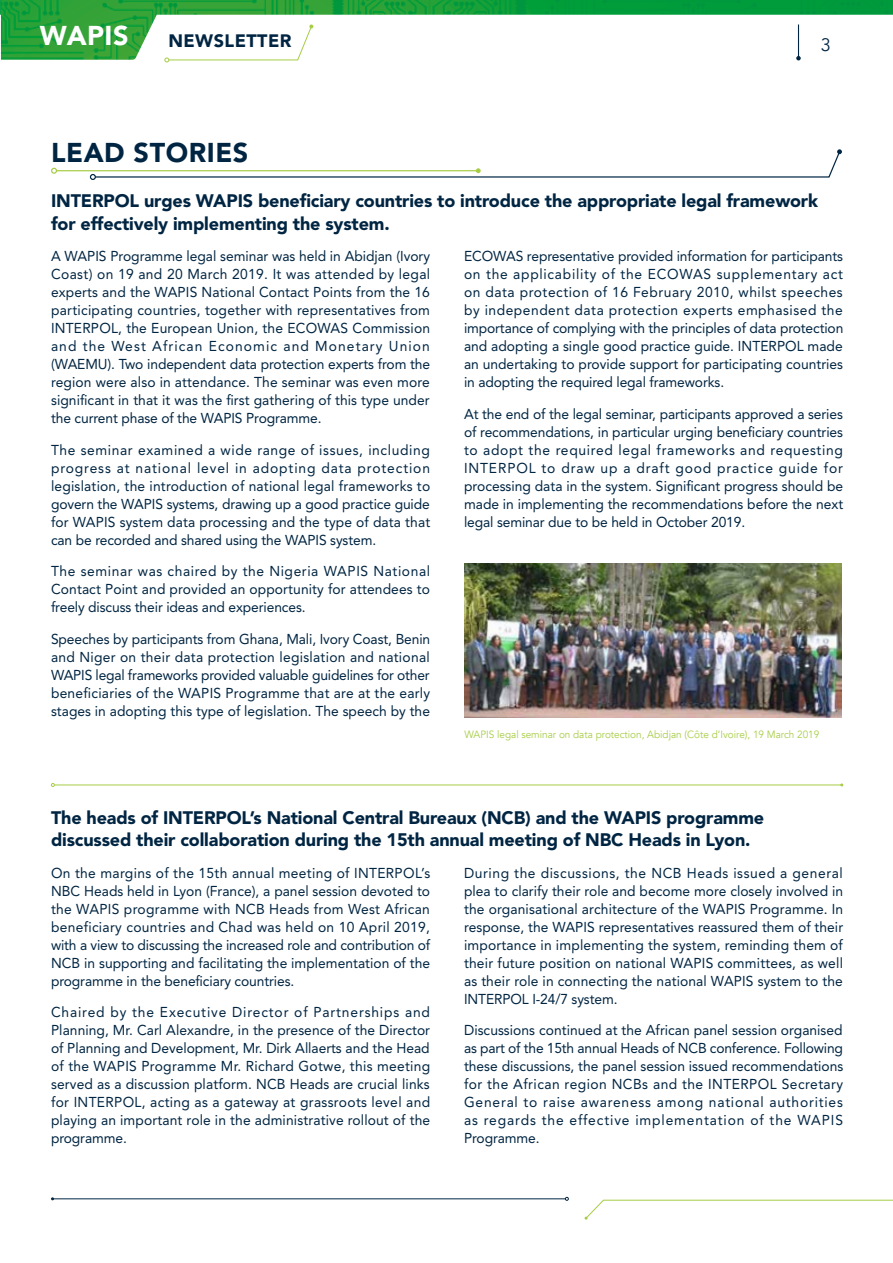
<style>
.page{position:relative;width:893px;height:1263px;background:#fff}
.page>*{position:absolute;margin:0;border:0;box-sizing:border-box;transform-origin:0 0}
.Header_2{font:900 27px "Avenir LT Std";letter-spacing:.02em;color:#002542}
.t1{font:900 27px "Avenir LT Std";letter-spacing:.015em;color:#fff}
.title_2_columns{font:900 18px/22.5px "Avenir LT Std";letter-spacing:-.01em;color:#002542}
.t2{font:900 18px "Avenir";letter-spacing:.025em;color:#002542}
.t3{font:18px "Avenir";color:#002542}
.TXT_2_column{font:14.25px/18px "Avenir LT Std";letter-spacing:-.01em;color:#002542;text-align:justify}
.Citation{font:10.5px "Avenir";color:#a7cd45;scale:.95 1}
</style>
<div class="page">
<img style="left:0;top:0;width:1px;height:59px">
<img style="left:1px;top:0;width:892px;height:60px">
<hr style="left:53px;top:1198px;width:512px;height:1px;background:#002542">
<svg style="left:565px;top:1197px;width:4px;height:4px"></svg>
<svg style="left:585px;top:1199px;width:308px;height:21px"></svg>
<hr style="left:798px;top:25px;width:1px;height:33px;background:#002542">
<svg style="left:796px;top:56px;width:5px;height:4px"></svg>
<svg style="left:164px;top:25px;width:149px;height:37px"></svg>
<hr style="left:56px;top:170px;width:422px;height:1px;background:#a7cd45">
<svg style="left:51px;top:168px;width:6px;height:6px"></svg>
<svg style="left:90px;top:149px;width:752px;height:31px"></svg>
<hr style="left:54px;top:785px;width:788px;height:1px;background:#a7cd45">
<svg style="left:51px;top:783px;width:4px;height:4px"></svg>
<img style="left:464px;top:563px;width:378px;height:155px">
<h1 class="t1" style="left:40px;top:19px;width:90px">WAPIS</h1>
<p class="t2" style="left:168px;top:25px;width:125px">NEWSLETTER</p>
<p class="t3" style="left:821px;top:34px;width:12px">3</p>
<p class="Header_2" style="left:51px;top:136px;width:199px">LEAD STORIES</p>
<p class="title_2_columns" style="left:51px;top:189px;width:769px">INTERPOL urges WAPIS beneficiary countries to introduce the appropriate legal framework for effectively implementing the system.</p>
<p class="TXT_2_column" style="left:51px;top:247px;width:381px">A WAPIS Programme legal seminar was held in Abidjan (Ivory Coast) on 19 and 20 March 2019. It was attended by legal experts and the WAPIS National Contact Points from the 16 participating countries, together with representatives from INTERPOL, the European Union, the ECOWAS Commission and the West African Economic and Monetary Union (WAEMU). Two independent data protection experts from the region were also in attendance. The seminar was even more significant in that it was the first gathering of this type under the current phase of the WAPIS Programme.</p>
<p class="TXT_2_column" style="left:51px;top:441px;width:381px">The seminar examined a wide range of issues, including progress at national level in adopting data protection legislation, the introduction of national legal frameworks to govern the WAPIS systems, drawing up a good practice guide for WAPIS system data processing and the type of data that can be recorded and shared using the WAPIS system.</p>
<p class="TXT_2_column" style="left:51px;top:562px;width:381px">The seminar was chaired by the Nigeria WAPIS National Contact Point and provided an opportunity for attendees to freely discuss their ideas and experiences.</p>
<p class="TXT_2_column" style="left:51px;top:630px;width:381px">Speeches by participants from Ghana, Mali, Ivory Coast, Benin and Niger on their data protection legislation and national WAPIS legal frameworks provided valuable guidelines for other beneficiaries of the WAPIS Programme that are at the early stages in adopting this type of legislation. The speech by the</p>
<p class="TXT_2_column" style="left:464px;top:247px;width:381px">ECOWAS representative provided information for participants on the applicability of the ECOWAS supplementary act on data protection of 16 February 2010, whilst speeches by independent data protection experts emphasised the importance of complying with the principles of data protection and adopting a single good practice guide. INTERPOL made an undertaking to provide support for participating countries in adopting the required legal frameworks.</p>
<p class="TXT_2_column" style="left:464px;top:405px;width:381px">At the end of the legal seminar, participants approved a series of recommendations, in particular urging beneficiary countries to adopt the required legal frameworks and requesting INTERPOL to draw up a draft good practice guide for processing data in the system. Significant progress should be made in implementing the recommendations before the next legal seminar due to be held in October 2019.</p>
<p class="Citation" style="left:464px;top:728px;width:375px">WAPIS legal seminar on data protection, Abidjan (Côte d’Ivoire), 19 March 2019</p>
<p class="title_2_columns" style="left:51px;top:806px;width:715px">The heads of INTERPOL’s National Central Bureaux (NCB) and the WAPIS programme discussed their collaboration during the 15th annual meeting of NBC Heads in Lyon.</p>
<p class="TXT_2_column" style="left:51px;top:864px;width:381px">On the margins of the 15th annual meeting of INTERPOL’s NBC Heads held in Lyon (France), a panel session devoted to the WAPIS programme with NCB Heads from West African beneficiary countries and Chad was held on 10 April 2019, with a view to discussing the increased role and contribution of NCB in supporting and facilitating the implementation of the programme in the beneficiary countries.</p>
<p class="TXT_2_column" style="left:51px;top:1003px;width:381px">Chaired by the Executive Director of Partnerships and Planning, Mr. Carl Alexandre, in the presence of the Director of Planning and Development, Mr. Dirk Allaerts and the Head of the WAPIS Programme Mr. Richard Gotwe, this meeting served as a discussion platform. NCB Heads are crucial links for INTERPOL, acting as a gateway at grassroots level and playing an important role in the administrative rollout of the programme.</p>
<p class="TXT_2_column" style="left:464px;top:864px;width:381px">During the discussions, the NCB Heads issued a general plea to clarify their role and become more closely involved in the organisational architecture of the WAPIS Programme. In response, the WAPIS representatives reassured them of their importance in implementing the system, reminding them of their future position on national WAPIS committees, as well as their role in connecting the national WAPIS system to the INTERPOL I-24/7 system.</p>
<p class="TXT_2_column" style="left:464px;top:1021px;width:381px">Discussions continued at the African panel session organised as part of the 15th annual Heads of NCB conference. Following these discussions, the panel session issued recommendations for the African region NCBs and the INTERPOL Secretary General to raise awareness among national authorities as regards the effective implementation of the WAPIS Programme.</p>
</div>
